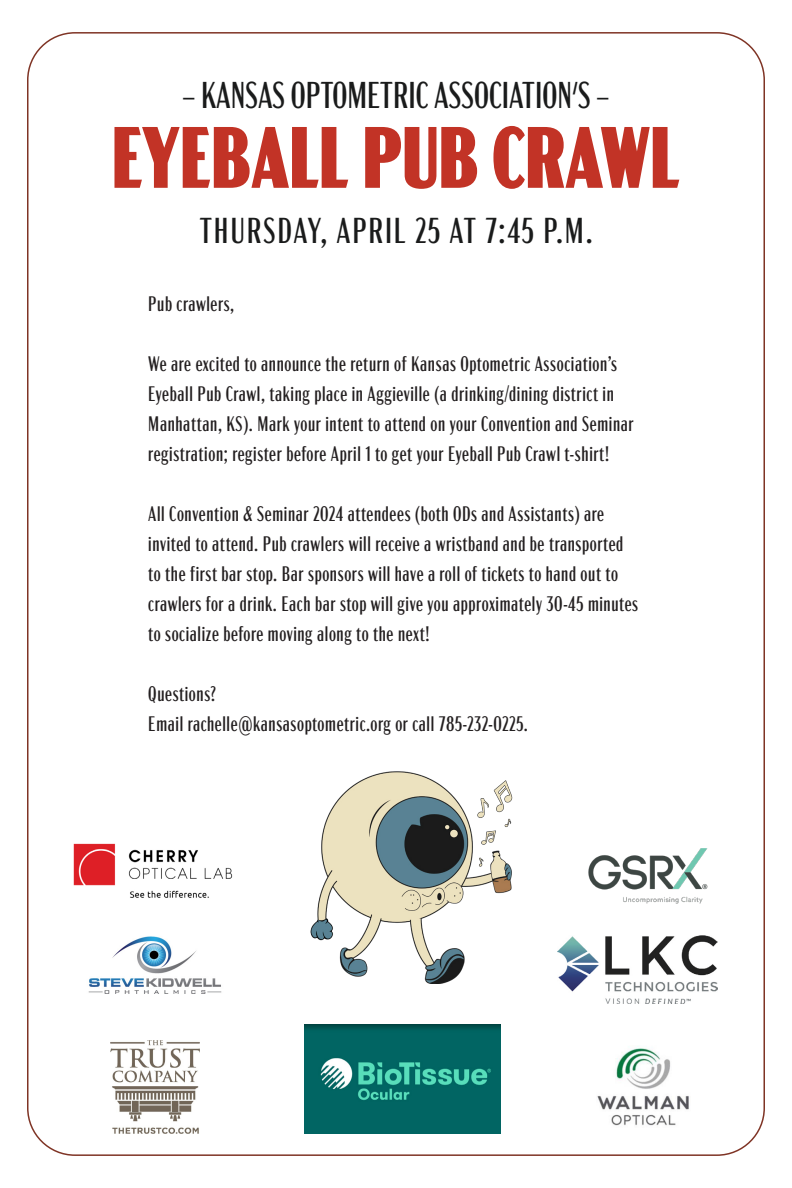
<style>
.page{position:relative;width:792px;height:1188px;background:#fff}
.page>*{position:absolute;margin:0;border:0;box-sizing:border-box;transform-origin:0 0}
.t1{font:900 extra-condensed 86.85px "Acme Gothic";color:#c23326}
.t2{font:extra-condensed 37.35px "Acme Gothic";color:#1a1b1b}
.t3{font:extra-condensed 36px "Acme Gothic";letter-spacing:.05em;color:#1a1b1b}
.t4{font:extra-condensed 21px/30px "Acme Gothic";letter-spacing:.03em;color:#231f20}
</style>
<div class="page">
<img style="left:88px;top:936px;width:134px;height:108px">
<img style="left:310px;top:771px;width:203px;height:213px">
<img style="left:304px;top:1024px;width:196px;height:110px">
<img style="left:73px;top:843px;width:160px;height:55px">
<img style="left:588px;top:848px;width:120px;height:56px">
<img style="left:558px;top:935px;width:160px;height:69px">
<img style="left:111px;top:1040px;width:88px;height:94px">
<img style="left:597px;top:1046px;width:92px;height:80px">
<p class="t2" style="left:183px;top:68px;width:428px">– KANSAS OPTOMETRIC ASSOCIATION'S –</p>
<p class="t1" style="left:112px;top:92px;width:569px">EYEBALL PUB CRAWL</p>
<p class="t3" style="left:199px;top:205px;width:395px">THURSDAY, APRIL 25 AT 7:45 P.M.</p>
<p class="t4" style="left:148px;top:288px;width:88px">Pub crawlers,</p>
<p class="t4" style="left:148px;top:348px;width:487px">We are excited to announce the return of Kansas Optometric Association’s Eyeball Pub Crawl, taking place in Aggieville (a drinking/dining district in Manhattan, KS). Mark your intent to attend on your Convention and Seminar registration; register before April 1 to get your Eyeball Pub Crawl t-shirt!</p>
<p class="t4" style="left:148px;top:498px;width:491px">All Convention &amp; Seminar 2024 attendees (both ODs and Assistants) are invited to attend. Pub crawlers will receive a wristband and be transported to the first bar stop. Bar sponsors will have a roll of tickets to hand out to crawlers for a drink. Each bar stop will give you approximately 30-45 minutes to socialize before moving along to the next!</p>
<p class="t4" style="left:148px;top:678px;width:70px">Questions?</p>
<p class="t4" style="left:148px;top:708px;width:381px">Email rachelle@kansasoptometric.org or call 785-232-0225.</p>
</div>
